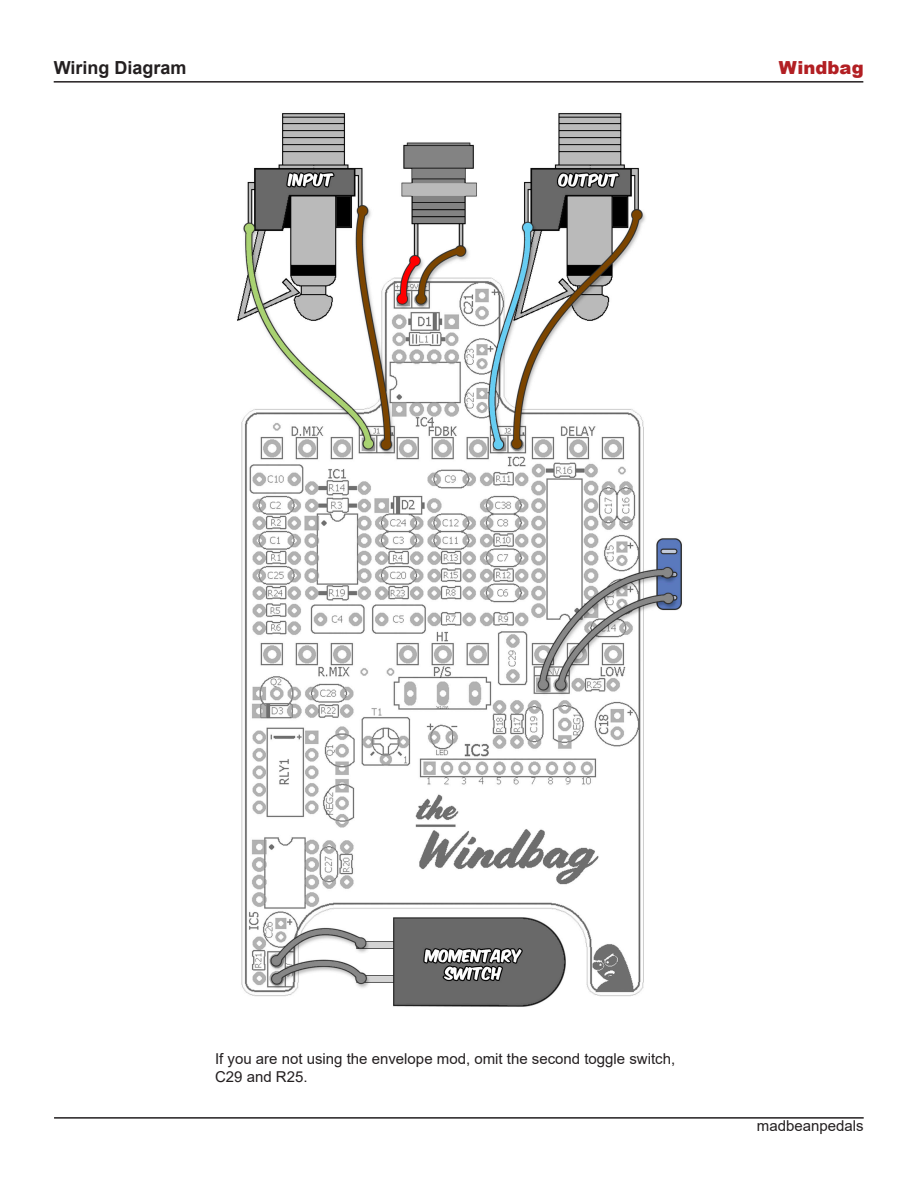
<style>
.page{position:relative;width:918px;height:1188px;background:#fff}
.page>*{position:absolute;margin:0;border:0;box-sizing:border-box;transform-origin:0 0}
.t1{font:700 18px "Arial";color:#231f20}
.t2{font:900 18px "Arial";color:#b21f23}
.t3{font:15px/18px "Arial";color:#231f20}
</style>
<div class="page">
<hr style="left:54px;top:81px;width:809px;height:2px;background:#231f20">
<hr style="left:54px;top:1117px;width:810px;height:2px;background:#231f20">
<img style="left:237px;top:113px;width:445px;height:894px">
<p class="t1" style="left:54px;top:55px;width:134px">Wiring Diagram</p>
<p class="t2" style="left:779px;top:54px;width:86px">Windbag</p>
<p class="t3" style="left:215px;top:1049px;width:462px">If you are not using the envelope mod, omit the second toggle switch,<br>C29 and R25.</p>
<p class="t3" style="left:757px;top:1117px;width:108px">madbeanpedals</p>
</div>
